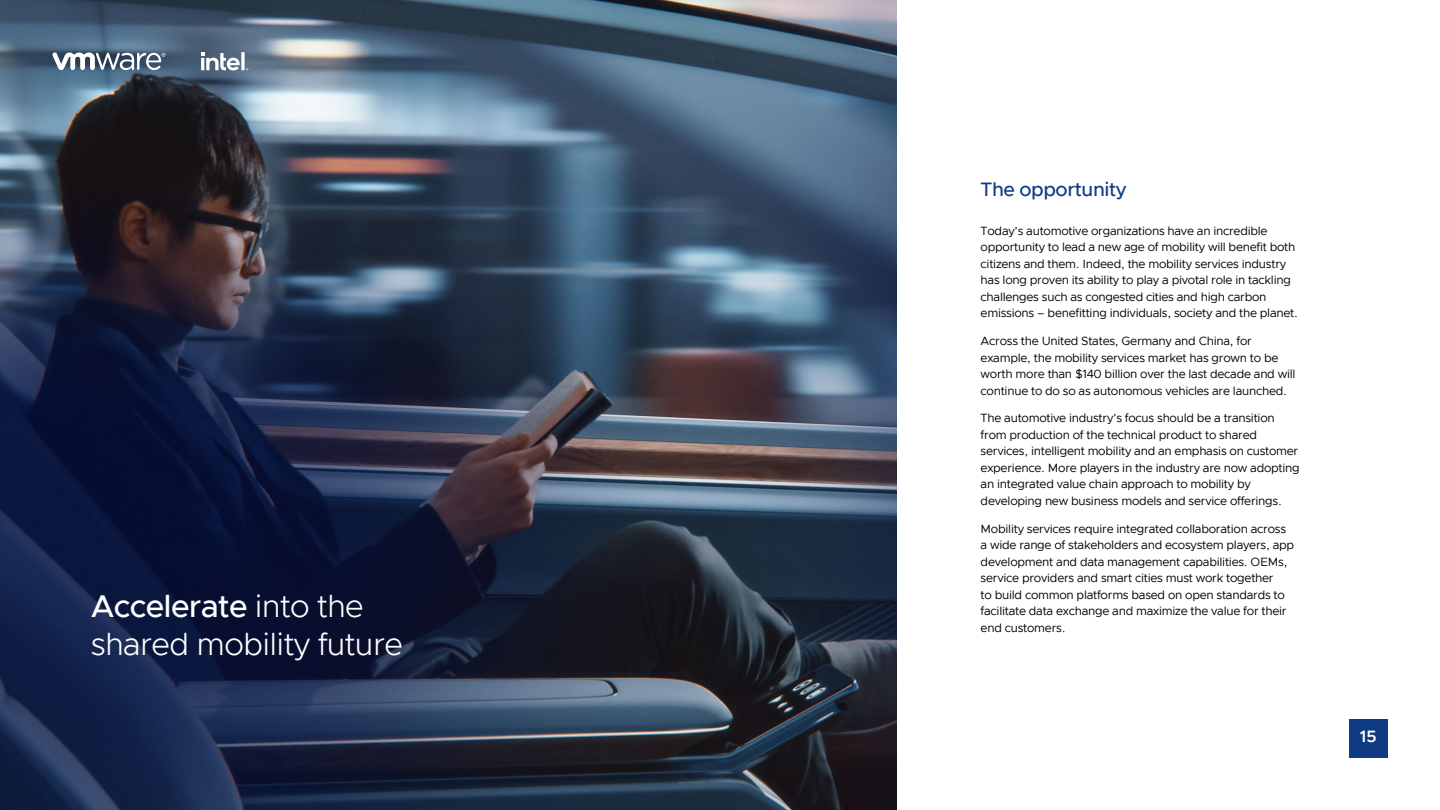
<style>
.page{position:relative;width:1440px;height:810px;background:#fff}
.page>*{position:absolute;margin:0;border:0;box-sizing:border-box;transform-origin:0 0}
.t1{font:300 31.5px/37.8px "Metropolis";letter-spacing:-.02em;color:#fff}
.t2{font:500 19.5px "Metropolis";letter-spacing:-.02em;color:#0e3b83}
.t3{font:600 16.5px "Metropolis";color:#fff}
.t4{font:12px/16.5px "Metropolis";letter-spacing:-.02em;color:#000}
.s1{font-weight:500}
</style>
<div class="page">
<img style="left:0;top:0;width:896px;height:810px">
<svg style="left:52px;top:52px;width:113px;height:18px"></svg>
<svg style="left:201px;top:52px;width:47px;height:18px"></svg>
<div style="left:1349px;top:719px;width:39px;height:39px;background:#0e3b83"></div>
<h1 class="t1" style="left:91px;top:587px;width:314px"><span class="s1">Accelerate</span> into the shared mobility future</h1>
<h2 class="t2" style="left:981px;top:177px;width:148px">The opportunity</h2>
<p class="t4" style="left:981px;top:223px;width:319px">Today’s automotive organizations have an incredible opportunity to lead a new age of mobility will benefit both citizens and them. Indeed, the mobility services industry has long proven its ability to play a pivotal role in tackling challenges such as congested cities and high carbon emissions – benefitting individuals, society and the planet.</p>
<p class="t4" style="left:981px;top:333px;width:316px">Across the United States, Germany and China, for example, the mobility services market has grown to be worth more than $140 billion over the last decade and will continue to do so as autonomous vehicles are launched.</p>
<p class="t4" style="left:981px;top:410px;width:321px">The automotive industry’s focus should be a transition from production of the technical product to shared services, intelligent mobility and an emphasis on customer experience. More players in the industry are now adopting an integrated value chain approach to mobility by developing new business models and service offerings.</p>
<p class="t4" style="left:981px;top:520px;width:315px">Mobility services require integrated collaboration across a wide range of stakeholders and ecosystem players, app development and data management capabilities. OEMs, service providers and smart cities must work together<br>to build common platforms based on open standards to facilitate data exchange and maximize the value for their end customers.</p>
<h3 class="t3" style="left:1360px;top:726px;width:18px">15</h3>
</div>
